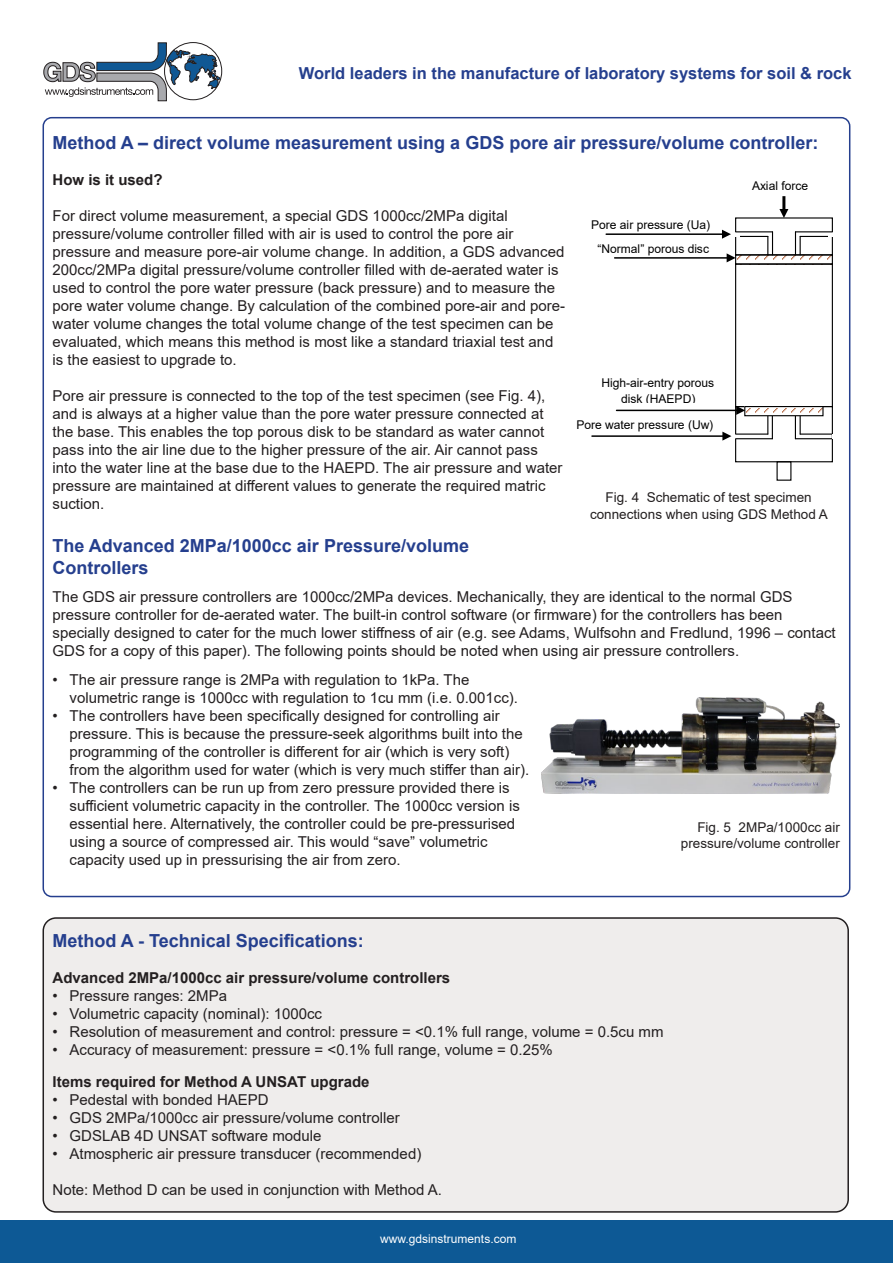
<style>
.page{position:relative;width:893px;height:1263px;background:#fff}
.page>*{position:absolute;margin:0;border:0;box-sizing:border-box;transform-origin:0 0}
.t1{font:700 18px "Arial";color:#253f8e}
.t2{font:700 16.5px "Arial";color:#253f8e}
.t3{font:15px/18px "Arial";color:#231f20}
.t4{font:700 15px "Arial";color:#231f20}
.t5{font:13.5px/16.2px "Arial";color:#231f20;text-align:center}
.t6{font:12px/15.9px "Arial";letter-spacing:-.005em;color:#000;text-align:center}
.t7{font:12px "Arial";color:#fff}
</style>
<div class="page">
<div style="left:0;top:1220px;width:893px;height:43px;background:#0d5995"></div>
<svg style="left:44px;top:42px;width:176px;height:59px"></svg>
<img style="left:541px;top:697px;width:299px;height:96px">
<div style="left:43px;top:918px;width:805px;height:294px;background:#efedec;border-radius:13px"></div>
<div style="left:43px;top:917px;width:806px;height:296px;border:2px solid #231f20;border-radius:13px"></div>
<svg style="left:737px;top:256px;width:94px;height:4px"></svg>
<div style="left:735px;top:254px;width:98px;height:11px;border:1px solid #000"></div>
<div style="left:735px;top:263px;width:98px;height:144px;border:1px solid #000"></div>
<div style="left:735px;top:217px;width:98px;height:38px;border:1px solid #000"></div>
<hr style="left:736px;top:236px;width:32px;height:1px;background:#000">
<hr style="left:800px;top:236px;width:32px;height:1px;background:#000">
<svg style="left:767px;top:232px;width:6px;height:23px"></svg>
<svg style="left:795px;top:232px;width:6px;height:23px"></svg>
<hr style="left:736px;top:231px;width:36px;height:1px;background:#000">
<hr style="left:795px;top:231px;width:37px;height:1px;background:#000">
<div style="left:735px;top:406px;width:98px;height:56px;border:1px solid #000"></div>
<svg style="left:767px;top:416px;width:6px;height:23px"></svg>
<svg style="left:795px;top:416px;width:6px;height:22px"></svg>
<hr style="left:736px;top:438px;width:36px;height:1px;background:#000">
<hr style="left:795px;top:438px;width:37px;height:1px;background:#000">
<hr style="left:736px;top:433px;width:32px;height:2px;background:#000">
<hr style="left:800px;top:433px;width:32px;height:2px;background:#000">
<svg style="left:746px;top:408px;width:75px;height:5px"></svg>
<div style="left:744px;top:406px;width:79px;height:10px;border:1px solid #000"></div>
<div style="left:776px;top:461px;width:15px;height:20px;border:1px solid #000"></div>
<hr style="left:782px;top:196px;width:3px;height:14px;background:#000">
<svg style="left:779px;top:209px;width:9px;height:9px"></svg>
<hr style="left:606px;top:233px;width:117px;height:2px;background:#000">
<svg style="left:722px;top:230px;width:18px;height:9px"></svg>
<hr style="left:592px;top:435px;width:132px;height:2px;background:#000">
<svg style="left:722px;top:432px;width:18px;height:9px"></svg>
<hr style="left:615px;top:257px;width:113px;height:2px;background:#000">
<svg style="left:727px;top:253px;width:9px;height:9px"></svg>
<hr style="left:616px;top:410px;width:122px;height:1px;background:#000">
<svg style="left:736px;top:406px;width:9px;height:9px"></svg>
<p class="t2" style="left:299px;top:62px;width:554px">World leaders in the manufacture of laboratory systems for soil &amp; rock</p>
<p class="t1" style="left:53px;top:130px;width:767px">Method A – direct volume measurement using a GDS pore air pressure/volume controller:</p>
<p class="t4" style="left:53px;top:169px;width:112px">How is it used?</p>
<p class="t3" style="left:53px;top:206px;width:514px">For direct volume measurement, a special GDS 1000cc/2MPa digital pressure/volume controller filled with air is used to control the pore air pressure and measure pore-air volume change. In addition, a GDS advanced 200cc/2MPa digital pressure/volume controller filled with de-aerated water is used to control the pore water pressure (back pressure) and to measure the pore water volume change. By calculation of the combined pore-air and pore&shy;water volume changes the total volume change of the test specimen can be evaluated, which means this method is most like a standard triaxial test and is the easiest to upgrade to.</p>
<p class="t3" style="left:53px;top:386px;width:511px">Pore air pressure is connected to the top of the test specimen (see Fig. 4), and is always at a higher value than the pore water pressure connected at the base. This enables the top porous disk to be standard as water cannot pass into the air line due to the higher pressure of the air. Air cannot pass into the water line at the base due to the HAEPD. The air pressure and water pressure are maintained at different values to generate the required matric suction.</p>
<p class="t1" style="left:53px;top:533px;width:418px">The Advanced 2MPa/1000cc air Pressure/volume</p>
<p class="t1" style="left:53px;top:555px;width:98px">Controllers</p>
<p class="t3" style="left:53px;top:588px;width:785px">The GDS air pressure controllers are 1000cc/2MPa devices. Mechanically, they are identical to the normal GDS pressure controller for de-aerated water. The built-in control software (or firmware) for the controllers has been specially designed to cater for the much lower stiffness of air (e.g. see Adams, Wulfsohn and Fredlund, 1996 – contact GDS for a copy of this paper). The following points should be noted when using air pressure controllers.</p>
<p class="t3" style="left:70px;top:671px;width:450px;text-indent:-17px">• The air pressure range is 2MPa with regulation to 1kPa. The volumetric range is 1000cc with regulation to 1cu mm (i.e. 0.001cc).</p>
<p class="t3" style="left:70px;top:707px;width:461px;text-indent:-17px">• The controllers have been specifically designed for controlling air pressure. This is because the pressure-seek algorithms built into the programming of the controller is different for air (which is very soft) from the algorithm used for water (which is very much stiffer than air).</p>
<p class="t3" style="left:70px;top:779px;width:452px;text-indent:-17px">• The controllers can be run up from zero pressure provided there is sufficient volumetric capacity in the controller. The 1000cc version is essential here. Alternatively, the controller could be pre-pressurised using a source of compressed air. This would “save” volumetric capacity used up in pressurising the air from zero.</p>
<p class="t6" style="left:752px;top:178px;width:58px">Axial force</p>
<p class="t6" style="left:591px;top:217px;width:120px">Pore air pressure (Ua)</p>
<p class="t6" style="left:597px;top:241px;width:113px">“Normal” porous disc</p>
<p class="t6" style="left:602px;top:375px;width:114px">High-air-entry porous disk (HAEPD)</p>
<p class="t6" style="left:576px;top:417px;width:138px">Pore water pressure (Uw)</p>
<p class="t5" style="left:590px;top:489px;width:239px">Fig. 4 Schematic of test specimen connections when using GDS Method A</p>
<p class="t5" style="left:681px;top:819px;width:161px;text-align:right">Fig. 5 2MPa/1000cc air pressure/volume controller</p>
<p class="t1" style="left:53px;top:928px;width:313px">Method A - Technical Specifications:</p>
<p class="t4" style="left:53px;top:967px;width:399px">Advanced 2MPa/1000cc air pressure/volume controllers</p>
<p class="t3" style="left:53px;top:986px;width:176px">• Pressure ranges: 2MPa</p>
<p class="t3" style="left:53px;top:1004px;width:271px">• Volumetric capacity (nominal): 1000cc</p>
<p class="t3" style="left:53px;top:1022px;width:613px">• Resolution of measurement and control: pressure = &lt;0.1% full range, volume = 0.5cu mm</p>
<p class="t3" style="left:53px;top:1040px;width:502px">• Accuracy of measurement: pressure = &lt;0.1% full range, volume = 0.25%</p>
<p class="t4" style="left:53px;top:1071px;width:318px">Items required for Method A UNSAT upgrade</p>
<p class="t3" style="left:53px;top:1091px;width:218px">• Pedestal with bonded HAEPD</p>
<p class="t3" style="left:53px;top:1109px;width:349px">• GDS 2MPa/1000cc air pressure/volume controller</p>
<p class="t3" style="left:53px;top:1127px;width:271px">• GDSLAB 4D UNSAT software module</p>
<p class="t3" style="left:53px;top:1145px;width:370px">• Atmospheric air pressure transducer (recommended)</p>
<p class="t3" style="left:53px;top:1181px;width:391px">Note: Method D can be used in conjunction with Method A.</p>
<p class="t7" style="left:380px;top:1231px;width:138px">www.gdsinstruments.com</p>
</div>
